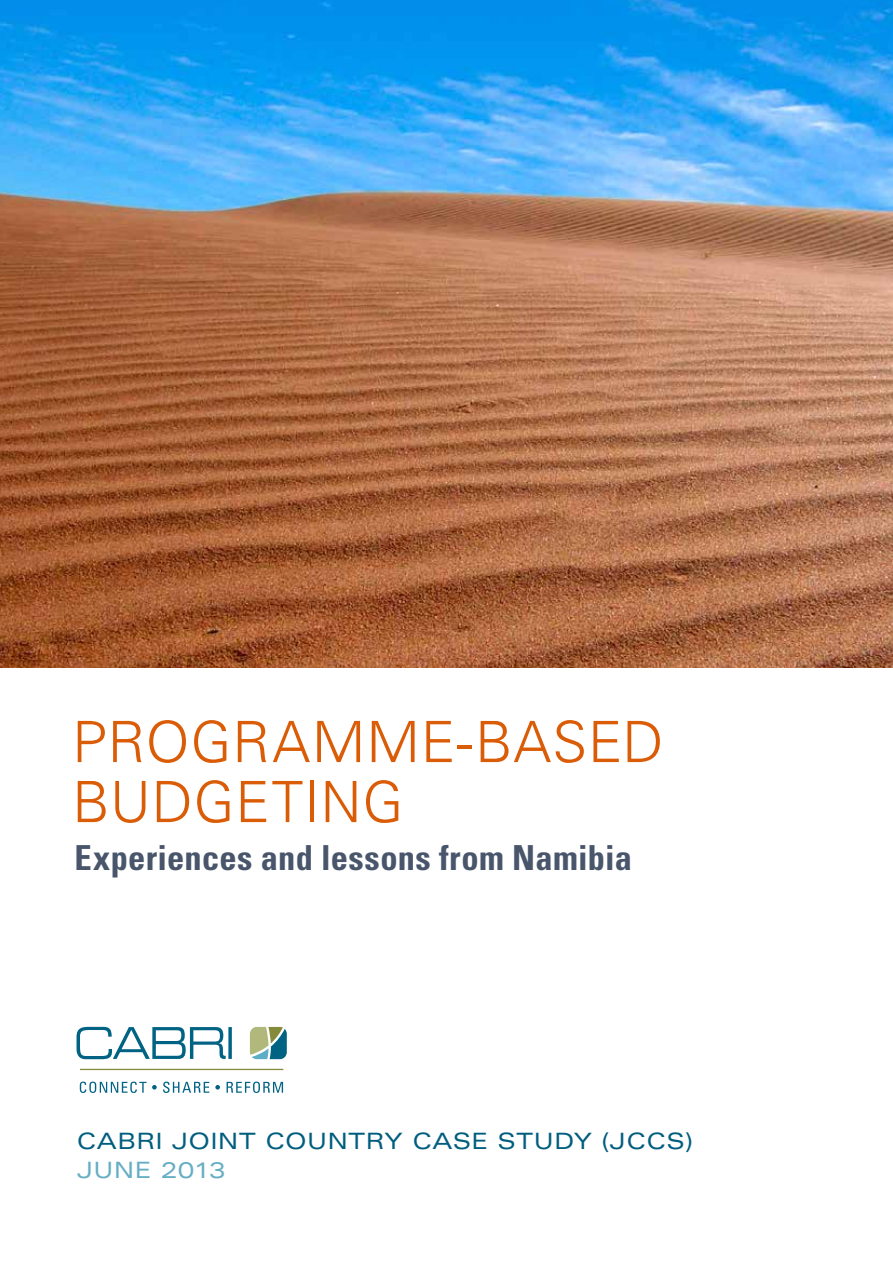
<style>
.page{position:relative;width:893px;height:1263px;background:#fff}
.page>*{position:absolute;margin:0;border:0;box-sizing:border-box;transform-origin:0 0}
.t1{font:300 57px/60px "Univers LT Std";letter-spacing:.01em;color:#db5c07}
.t2{font:700 condensed 34.5px "Univers LT Std";letter-spacing:.005em;color:#48556b}
.t3{font:expanded 22.5px "Univers LT Std";letter-spacing:.025em;color:#005d7e}
.t4{font:expanded 22.5px "Univers LT Std";color:#66aec3}
</style>
<div class="page">
<img style="left:0;top:0;width:893px;height:668px">
<svg style="left:77px;top:1027px;width:155px;height:32px"></svg>
<svg style="left:250px;top:1027px;width:37px;height:32px"></svg>
<hr style="left:80px;top:1069px;width:203px;height:1px;background:#858b3a">
<svg style="left:80px;top:1081px;width:203px;height:12px"></svg>
<h1 class="t1" style="left:72px;top:712px;width:593px">PROGRAMME-BASED<br>BUDGETING</h1>
<p class="t2" style="left:75px;top:837px;width:559px">Experiences and lessons from Namibia</p>
<p class="t3" style="left:77px;top:1128px;width:618px">CABRI JOI NT COUNTRY CASE STU DY (JCCS)</p>
<p class="t4" style="left:77px;top:1156px;width:151px">JUNE 2013</p>
</div>
